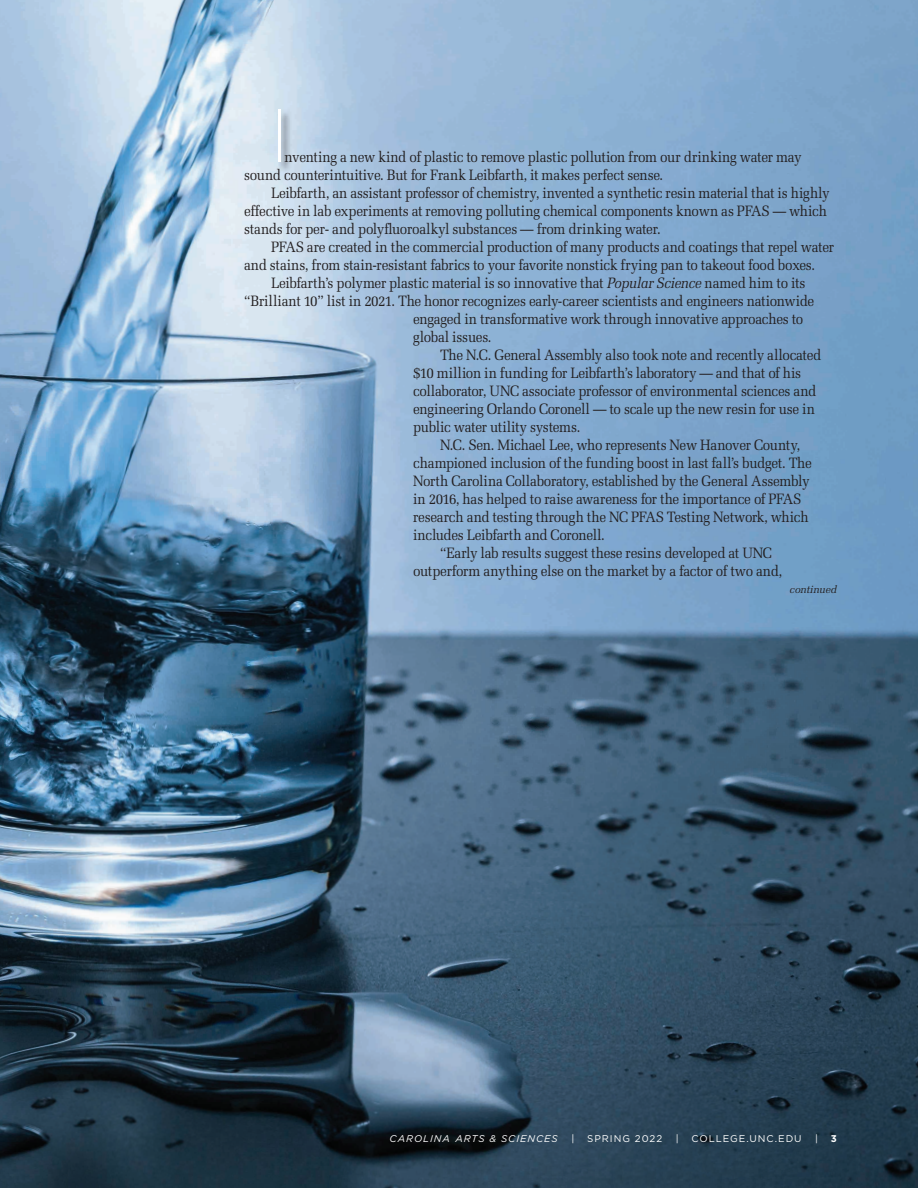
<style>
.page{position:relative;width:918px;height:1188px;background:#fff}
.page>*{position:absolute;margin:0;border:0;box-sizing:border-box;transform-origin:0 0}
.Body_A{font:200 75px "Gotham";color:#fff;scale:.9 1}
.Body_A-2{font:15px/18px "Melior";letter-spacing:-.02em;color:#231f20;scale:.9 1}
.t1{font:italic 10.5px "Melior";letter-spacing:-.015em;color:#231f20}
.t2{font:9.75px "Gotham";letter-spacing:.1em;color:#fff}
.t3{font:italic 9.75px "Gotham";letter-spacing:.1em;color:#fff}
.t4{font:700 9.75px "Gotham";color:#fff}
.s1{font-style:italic}
</style>
<div class="page">
<img style="left:0;top:0;width:918px;height:1188px">
<div style="left:278px;top:109px;width:14px;height:64px;background:#231f20;opacity:.75"></div>
<p class="Body_A" style="left:271px;top:89px;width:21px">I</p>
<p class="Body_A-2" style="left:244px;top:148px;width:621px;text-indent:41px">nventing a new kind of plastic to remove plastic pollution from our drinking water may sound counterintuitive. But for Frank Leibfarth, it makes perfect sense.</p>
<p class="Body_A-2" style="left:244px;top:184px;width:652px;text-indent:27px">Leibfarth, an assistant professor of chemistry, invented a synthetic resin material that is highly effective in lab experiments at removing polluting chemical components known as PFAS — which stands for per- and polyfluoroalkyl substances — from drinking water.</p>
<p class="Body_A-2" style="left:244px;top:238px;width:657px;text-indent:27px">PFAS are created in the commercial production of many products and coatings that repel water and stains, from stain-resistant fabrics to your favorite nonstick frying pan to takeout food boxes.</p>
<p class="Body_A-2" style="left:271px;top:274px;width:595px">Leibfarth’s polymer plastic material is so innovative that <span class="s1">Popular Science</span> named him to its</p>
<p class="Body_A-2" style="left:244px;top:292px;width:635px">“Brilliant 10” list in 2021. The honor recognizes early-career scientists and engineers nationwide</p>
<p class="Body_A-2" style="left:413px;top:310px;width:435px">engaged in transformative work through innovative approaches to</p>
<p class="Body_A-2" style="left:413px;top:328px;width:89px">global issues.</p>
<p class="Body_A-2" style="left:413px;top:346px;width:455px;text-indent:27px">The N.C. General Assembly also took note and recently allocated $10 million in funding for Leibfarth’s laboratory — and that of his collaborator, UNC associate professor of environmental sciences and engineering Orlando Coronell — to scale up the new resin for use in public water utility systems.</p>
<p class="Body_A-2" style="left:413px;top:436px;width:445px;text-indent:27px">N.C. Sen. Michael Lee, who represents New Hanover County, championed inclusion of the funding boost in last fall’s budget. The North Carolina Collaboratory, established by the General Assembly in 2016, has helped to raise awareness for the importance of PFAS research and testing through the NC PFAS Testing Network, which includes Leibfarth and Coronell.</p>
<p class="Body_A-2" style="left:413px;top:544px;width:412px;text-indent:27px">“Early lab results suggest these resins developed at UNC outperform anything else on the market by a factor of two and,</p>
<p class="t1" style="left:790px;top:583px;width:49px">continued</p>
<p class="t3" style="left:390px;top:1132px;width:170px">CAROLINA ARTS &amp; SCIENCES</p>
<p class="t2" style="left:572px;top:1132px;width:4px">|</p>
<p class="t2" style="left:587px;top:1132px;width:77px">SPRING 2022</p>
<p class="t2" style="left:676px;top:1132px;width:4px">|</p>
<p class="t2" style="left:691px;top:1132px;width:112px">COLLEGE.UNC.EDU</p>
<p class="t2" style="left:815px;top:1132px;width:4px">|</p>
<p class="t4" style="left:831px;top:1133px;width:8px">3</p>
</div>
